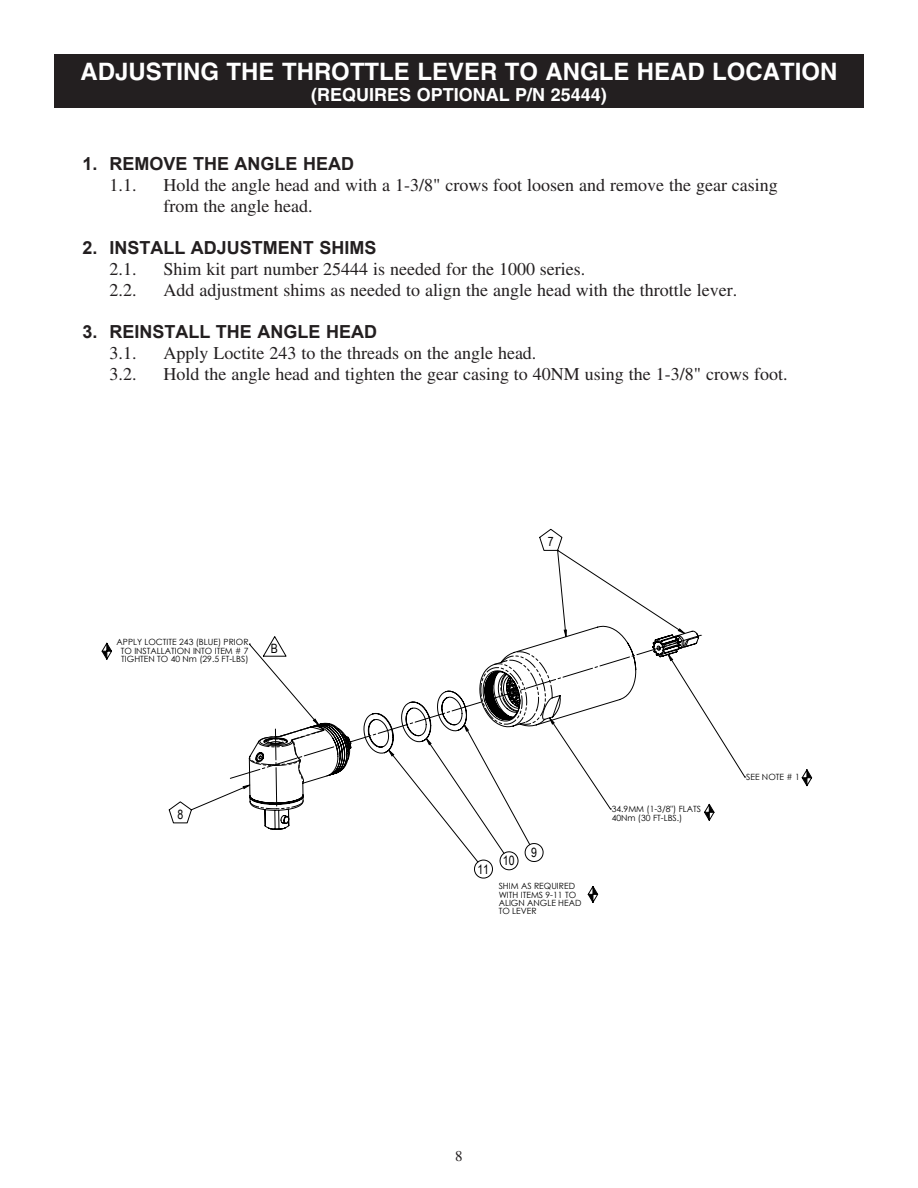
<style>
.page{position:relative;width:918px;height:1188px;background:#fff}
.page>*{position:absolute;margin:0;border:0;box-sizing:border-box;transform-origin:0 0}
.t1{font:700 24px "Helvetica";color:#fff}
.t2{font:18px/21px "Times";color:#231f20}
.t3{font:700 18px "Arial";color:#231f20}
.t4{font:700 18px "Helvetica";color:#fff}
.t5{font:15px "Times";color:#231f20}
.t6{font:12.9px "Arial Narrow";color:#000}
.t7{font:8.55px/8.4px "Century Gothic";color:#000}
</style>
<div class="page">
<div style="left:54px;top:54px;width:810px;height:54px;background:#231f20"></div>
<svg style="left:264px;top:528px;width:549px;height:302px"></svg>
<svg style="left:249px;top:635px;width:440px;height:175px"></svg>
<p class="t1" style="left:81px;top:57px;width:758px">ADJUSTING THE THROTTLE LEVER TO ANGLE HEAD LOCATION</p>
<p class="t4" style="left:311px;top:83px;width:297px">(REQUIRES OPTIONAL P/N 25444)</p>
<p class="t3" style="left:82px;top:151px;width:273px">1. REMOVE THE ANGLE HEAD</p>
<p class="t2" style="left:110px;top:175px;width:28px">1.1.</p>
<p class="t2" style="left:164px;top:175px;width:616px">Hold the angle head and with a 1-3/8" crows foot loosen and remove the gear casing from the angle head.</p>
<p class="t3" style="left:82px;top:235px;width:295px">2. INSTALL ADJUSTMENT SHIMS</p>
<p class="t2" style="left:110px;top:259px;width:28px">2.1.</p>
<p class="t2" style="left:164px;top:259px;width:423px">Shim kit part number 25444 is needed for the 1000 series.</p>
<p class="t2" style="left:110px;top:280px;width:28px">2.2.</p>
<p class="t2" style="left:164px;top:280px;width:575px">Add adjustment shims as needed to align the angle head with the throttle lever.</p>
<p class="t3" style="left:82px;top:319px;width:296px">3. REINSTALL THE ANGLE HEAD</p>
<p class="t2" style="left:110px;top:343px;width:28px">3.1.</p>
<p class="t2" style="left:164px;top:343px;width:374px">Apply Loctite 243 to the threads on the angle head.</p>
<p class="t2" style="left:110px;top:364px;width:28px">3.2.</p>
<p class="t2" style="left:164px;top:364px;width:626px">Hold the angle head and tighten the gear casing to 40NM using the 1-3/8" crows foot.</p>
<p class="t7" style="left:117px;top:638px;width:133px;text-align:center">APPLY LOCTITE 243 (BLUE) PRIOR<br>TO INSTALLATION INTO ITEM # 7<br>TIGHTEN TO 40 Nm (29.5 FT-LBS)</p>
<p class="t6" style="left:271px;top:639px;width:9px">B</p>
<p class="t6" style="left:177px;top:805px;width:7px">8</p>
<p class="t6" style="left:548px;top:532px;width:7px">7</p>
<p class="t6" style="left:477px;top:860px;width:13px">11</p>
<p class="t6" style="left:531px;top:843px;width:7px">9</p>
<p class="t7" style="left:499px;top:882px;width:84px">SHIM AS REQUIRED<br>WITH ITEMS 9-11 TO<br>ALIGN ANGLE HEAD<br>TO LEVER</p>
<p class="t6" style="left:503px;top:851px;width:13px">10</p>
<p class="t7" style="left:612px;top:805px;width:91px">34.9MM (1-3/8") FLATS<br>40Nm (30 FT-LBS.)</p>
<p class="t7" style="left:746px;top:773px;width:55px">SEE NOTE # 1</p>
<p class="t5" style="left:455px;top:1147px;width:9px">8</p>
</div>
